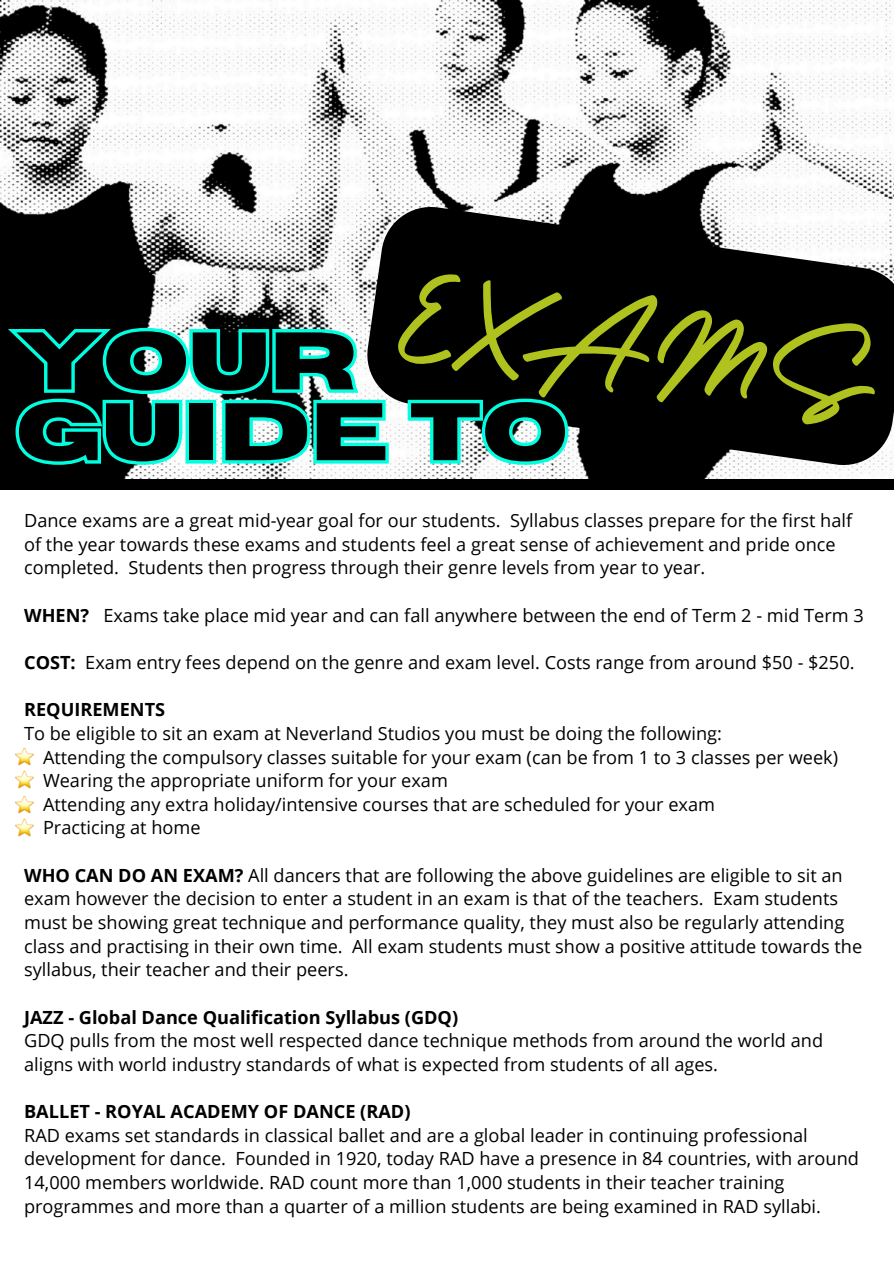
<style>
.page{position:relative;width:894px;height:1264px;background:#fff}
.page>*{position:absolute;margin:0;border:0;box-sizing:border-box;transform-origin:0 0}
.t1{font:129.45px "Holiday";color:#afc21d}
.t2{font:700 81.3px/70.8px "Horizon";color:#000}
.t3{font:18.15px/23.7px "Open Sans";color:#000}
.t4{font:700 18.15px "Open Sans";color:#000}
.s1{font-weight:700}
</style>
<div class="page">
<img style="left:0;top:0;width:893px;height:479px">
<img style="left:16px;top:747px;width:18px;height:18px">
<svg style="left:361px;top:200px;width:532px;height:271px;background:#292929"></svg>
<svg style="left:0;top:324px;width:571px;height:144px"></svg>
<img style="left:15px;top:770px;width:18px;height:18px">
<img style="left:15px;top:795px;width:18px;height:18px">
<img style="left:16px;top:818px;width:18px;height:18px">
<div style="left:0;top:479px;width:893px;height:10px;background:#000"></div>
<p class="t1" style="left:412px;top:217px;width:479px;rotate:8deg">EXAMS</p>
<p class="t2" style="left:16px;top:328px;width:553px">YOUR<br>GUIDE TO</p>
<h1 class="t3" style="left:24px;top:508px;width:829px">Dance exams are a great mid-year goal for our students. Syllabus classes prepare for the first half of the year towards these exams and students feel a great sense of achievement and pride once completed. Students then progress through their genre levels from year to year.</h1>
<h2 class="t3" style="left:24px;top:603px;width:841px"><span class="s1">WHEN?</span> Exams take place mid year and can fall anywhere between the end of Term 2 - mid Term 3</h2>
<p class="t4" style="left:24px;top:649px;width:53px">COST:</p>
<p class="t3" style="left:85px;top:650px;width:770px">Exam entry fees depend on the genre and exam level. Costs range from around $50 - $250.</p>
<p class="t3" style="left:24px;top:697px;width:699px"><span class="s1">REQUIREMENTS<br></span>To be eligible to sit an exam at Neverland Studios you must be doing the following:</p>
<p class="t3" style="left:43px;top:744px;width:796px">Attending the compulsory classes suitable for your exam (can be from 1 to 3 classes per week)</p>
<p class="t3" style="left:43px;top:768px;width:406px">Wearing the appropriate uniform for your exam</p>
<p class="t3" style="left:43px;top:792px;width:673px">Attending any extra holiday/intensive courses that are scheduled for your exam</p>
<p class="t3" style="left:43px;top:815px;width:159px">Practicing at home</p>
<p class="t3" style="left:24px;top:862px;width:839px"><span class="s1">WHO CAN DO AN EXAM?</span> All dancers that are following the above guidelines are eligible to sit an exam however the decision to enter a student in an exam is that of the teachers. Exam students must be showing great technique and performance quality, they must also be regularly attending class and practising in their own time. All exam students must show a positive attitude towards the syllabus, their teacher and their peers.</p>
<p class="t4" style="left:24px;top:1004px;width:435px">JAZZ - Global Dance Qualification Syllabus (GDQ)</p>
<p class="t3" style="left:24px;top:1028px;width:800px">GDQ pulls from the most well respected dance technique methods from around the world and aligns with world industry standards of what is expected from students of all ages.</p>
<p class="t4" style="left:24px;top:1098px;width:388px">BALLET - ROYAL ACADEMY OF DANCE (RAD)</p>
<p class="t3" style="left:24px;top:1122px;width:836px">RAD exams set standards in classical ballet and are a global leader in continuing professional development for dance. Founded in 1920, today RAD have a presence in 84 countries, with around 14,000 members worldwide. RAD count more than 1,000 students in their teacher training programmes and more than a quarter of a million students are being examined in RAD syllabi.</p>
</div>
